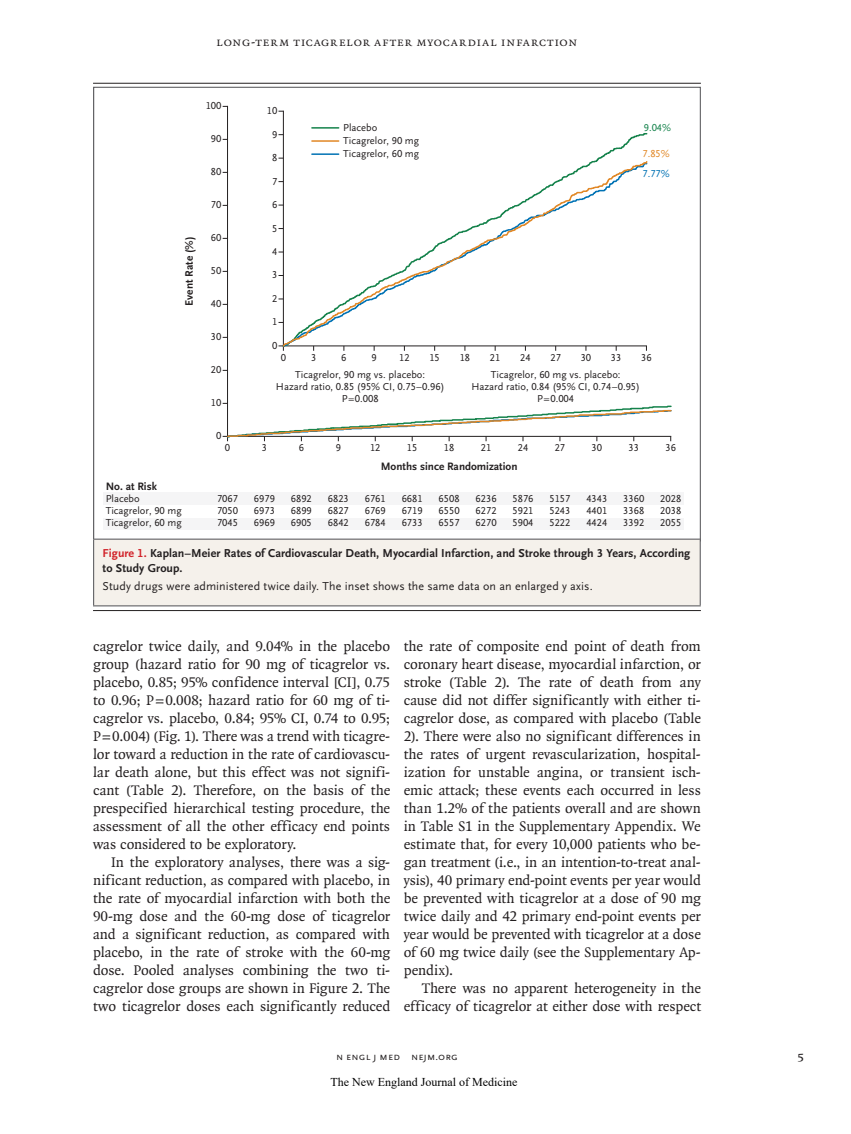
<style>
.page{position:relative;width:851px;height:1134px;background:#fff}
.page>*{position:absolute;margin:0;border:0;box-sizing:border-box;transform-origin:0 0}
.t1{font:15px/18px "OTNEJM Quadraat";letter-spacing:-.005em;color:#231f20;text-align:justify}
.t2{font:14.25px "OTNEJM Quadraat Cap";color:#231f20}
.t3{font:12.75px "OTNEJM Quadraat Small Cap";letter-spacing:.055em;color:#231f20}
.t4{font:700 12px/15px "OTNEJM Scala Sans LF";letter-spacing:.005em;color:#231f20}
.t5{font:12px "OTNEJM Scala Sans LF";letter-spacing:.01em;color:#231f20}
.t6{font:12px "Times New Roman";color:#000}
.t7{font:700 11.25px "OTNEJM Scala Sans LF";color:#231f20}
.t8{font:10.8px "OTNEJM Scala Sans LF Cap";letter-spacing:.01em;color:#231f20}
.t9{font:10.5px/12px "OTNEJM Scala Sans LF";color:#231f20;text-align:justify}
.t10{font:10.5px "OTNEJM Scala Sans LF";color:#14824b}
.t11{font:10.5px "OTNEJM Scala Sans LF";color:#e18725}
.t12{font:10.5px "OTNEJM Scala Sans LF";color:#0072b4}
.s1{color:#d1232a}
</style>
<div class="page">
<hr style="left:93px;top:83px;width:607px;height:1px;background:#231f20">
<div style="left:103px;top:493px;width:581px;height:12px;background:#f5f5f6"></div>
<div style="left:103px;top:517px;width:581px;height:12px;background:#f5f5f6"></div>
<hr style="left:227px;top:106px;width:1px;height:330px;background:#231f20">
<hr style="left:283px;top:111px;width:1px;height:235px;background:#231f20">
<svg style="left:223px;top:403px;width:449px;height:38px"></svg>
<svg style="left:278px;top:132px;width:370px;height:219px"></svg>
<hr style="left:312px;top:127px;width:26px;height:2px;background:#14824b">
<hr style="left:312px;top:140px;width:26px;height:2px;background:#e18725">
<hr style="left:312px;top:153px;width:26px;height:2px;background:#0072b4">
<div style="left:94px;top:539px;width:606px;height:67px;background:#f5f1eb"></div>
<hr style="left:93px;top:605px;width:607px;height:1px;background:#636366">
<hr style="left:93px;top:539px;width:607px;height:1px;background:#636366">
<hr style="left:93px;top:540px;width:1px;height:65px;background:#636366">
<hr style="left:699px;top:540px;width:1px;height:65px;background:#636366">
<hr style="left:93px;top:610px;width:607px;height:1px;background:#231f20">
<p class="t3" style="left:216px;top:35px;width:363px">Long-Term Ticagrelor after Myocardial Infarction</p>
<p class="t7" style="left:183px;top:306px;width:70px;rotate:-90deg">Event Rate (%)</p>
<p class="t9" style="left:206px;top:100px;width:17px">100</p>
<p class="t9" style="left:211px;top:133px;width:12px">90</p>
<p class="t9" style="left:211px;top:166px;width:12px">80</p>
<p class="t9" style="left:211px;top:199px;width:12px">70</p>
<p class="t9" style="left:211px;top:232px;width:12px">60</p>
<p class="t9" style="left:211px;top:265px;width:12px">50</p>
<p class="t9" style="left:211px;top:298px;width:12px">40</p>
<p class="t9" style="left:211px;top:331px;width:12px">30</p>
<p class="t9" style="left:211px;top:364px;width:12px">20</p>
<p class="t9" style="left:211px;top:397px;width:12px">10</p>
<p class="t9" style="left:216px;top:430px;width:7px">0</p>
<p class="t9" style="left:267px;top:105px;width:12px">10</p>
<p class="t9" style="left:272px;top:128px;width:7px">9</p>
<p class="t9" style="left:272px;top:152px;width:7px">8</p>
<p class="t9" style="left:272px;top:175px;width:7px">7</p>
<p class="t9" style="left:272px;top:199px;width:7px">6</p>
<p class="t9" style="left:272px;top:222px;width:7px">5</p>
<p class="t9" style="left:272px;top:246px;width:7px">4</p>
<p class="t9" style="left:272px;top:269px;width:7px">3</p>
<p class="t9" style="left:272px;top:293px;width:7px">2</p>
<p class="t9" style="left:272px;top:316px;width:7px">1</p>
<p class="t9" style="left:272px;top:340px;width:7px">0</p>
<p class="t9" style="left:343px;top:121px;width:77px;line-height:13.2px;text-align:left">Placebo<br>Ticagrelor, 90 mg<br>Ticagrelor, 60 mg</p>
<p class="t10" style="left:643px;top:122px;width:29px">9.04%</p>
<p class="t11" style="left:642px;top:148px;width:29px">7.85%</p>
<p class="t12" style="left:642px;top:168px;width:29px">7.77%</p>
<p class="t9" style="left:281px;top:352px;width:7px">0</p>
<p class="t9" style="left:311px;top:352px;width:7px">3</p>
<p class="t9" style="left:341px;top:352px;width:7px">6</p>
<p class="t9" style="left:371px;top:352px;width:7px">9</p>
<p class="t9" style="left:399px;top:352px;width:12px">12</p>
<p class="t9" style="left:429px;top:352px;width:12px">15</p>
<p class="t9" style="left:459px;top:352px;width:12px">18</p>
<p class="t9" style="left:490px;top:352px;width:12px">21</p>
<p class="t9" style="left:520px;top:352px;width:12px">24</p>
<p class="t9" style="left:550px;top:352px;width:12px">27</p>
<p class="t9" style="left:580px;top:352px;width:12px">30</p>
<p class="t9" style="left:611px;top:352px;width:12px">33</p>
<p class="t9" style="left:641px;top:352px;width:12px">36</p>
<p class="t9" style="left:276px;top:368px;width:170px;text-align:center">Ticagrelor, 90 mg vs. placebo:<br>Hazard ratio, 0.85 (95% CI, 0.75–0.96)<br>P=0.008</p>
<p class="t9" style="left:471px;top:368px;width:170px;text-align:center">Ticagrelor, 60 mg vs. placebo:<br>Hazard ratio, 0.84 (95% CI, 0.74–0.95)<br>P=0.004</p>
<p class="t9" style="left:225px;top:442px;width:7px">0</p>
<p class="t9" style="left:262px;top:442px;width:7px">3</p>
<p class="t9" style="left:299px;top:442px;width:7px">6</p>
<p class="t9" style="left:336px;top:442px;width:7px">9</p>
<p class="t9" style="left:370px;top:442px;width:12px">12</p>
<p class="t9" style="left:407px;top:442px;width:12px">15</p>
<p class="t9" style="left:444px;top:442px;width:12px">18</p>
<p class="t9" style="left:481px;top:442px;width:12px">21</p>
<p class="t9" style="left:517px;top:442px;width:12px">24</p>
<p class="t9" style="left:554px;top:442px;width:12px">27</p>
<p class="t9" style="left:591px;top:442px;width:12px">30</p>
<p class="t9" style="left:628px;top:442px;width:12px">33</p>
<p class="t9" style="left:665px;top:442px;width:12px">36</p>
<p class="t7" style="left:381px;top:460px;width:138px">Months since Randomization</p>
<p class="t7" style="left:106px;top:480px;width:53px">No. at Risk</p>
<p class="t9" style="left:106px;top:493px;width:77px;text-align:left">Placebo<br>Ticagrelor, 90 mg<br>Ticagrelor, 60 mg</p>
<p class="t9" style="left:217px;top:493px;width:22px">7067<br>7050<br>7045</p>
<p class="t9" style="left:291px;top:493px;width:22px">6892<br>6899<br>6905</p>
<p class="t9" style="left:365px;top:493px;width:22px">6761<br>6769<br>6784</p>
<p class="t9" style="left:438px;top:493px;width:22px">6508<br>6550<br>6557</p>
<p class="t9" style="left:512px;top:493px;width:22px">5876<br>5921<br>5904</p>
<p class="t9" style="left:586px;top:493px;width:22px">4343<br>4401<br>4424</p>
<p class="t9" style="left:660px;top:493px;width:22px">2028<br>2038<br>2055</p>
<p class="t9" style="left:254px;top:493px;width:22px">6979<br>6973<br>6969</p>
<p class="t9" style="left:328px;top:493px;width:22px">6823<br>6827<br>6842</p>
<p class="t9" style="left:401px;top:493px;width:22px">6681<br>6719<br>6733</p>
<p class="t9" style="left:475px;top:493px;width:22px">6236<br>6272<br>6270</p>
<p class="t9" style="left:549px;top:493px;width:22px">5157<br>5243<br>5222</p>
<p class="t9" style="left:623px;top:493px;width:22px">3360<br>3368<br>3392</p>
<p class="t4" style="left:103px;top:546px;width:589px"><span class="s1">Figure 1.</span> Kaplan–Meier Rates of Cardiovascular Death, Myocardial Infarction, and Stroke through 3 Years, According to Study Group.</p>
<p class="t5" style="left:103px;top:579px;width:491px">Study drugs were administered twice daily. The inset shows the same data on an enlarged y axis.</p>
<p class="t1" style="left:93px;top:637px;width:299px">cagrelor twice daily, and 9.04% in the placebo group (hazard ratio for 90 mg of ticagrelor vs. placebo, 0.85; 95% confidence interval [CI], 0.75 to 0.96; P=0.008; hazard ratio for 60 mg of ti&shy;cagrelor vs. placebo, 0.84; 95% CI, 0.74 to 0.95; P=0.004) (Fig. 1). There was a trend with ticagre&shy;lor toward a reduction in the rate of cardiovascu&shy;lar death alone, but this effect was not signifi&shy;cant (Table 2). Therefore, on the basis of the prespecified hierarchical testing procedure, the assessment of all the other efficacy end points was considered to be exploratory.</p>
<p class="t1" style="left:93px;top:853px;width:299px;text-indent:18px">In the exploratory analyses, there was a sig&shy;nificant reduction, as compared with placebo, in the rate of myocardial infarction with both the 90-mg dose and the 60-mg dose of ticagrelor and a significant reduction, as compared with placebo, in the rate of stroke with the 60-mg dose. Pooled analyses combining the two ti&shy;cagrelor dose groups are shown in Figure 2. The two ticagrelor doses each significantly reduced</p>
<p class="t1" style="left:403px;top:637px;width:299px">the rate of composite end point of death from coronary heart disease, myocardial infarction, or stroke (Table 2). The rate of death from any cause did not differ significantly with either ti&shy;cagrelor dose, as compared with placebo (Table 2). There were also no significant differences in the rates of urgent revascularization, hospital&shy;ization for unstable angina, or transient isch&shy;emic attack; these events each occurred in less than 1.2% of the patients overall and are shown in Table S1 in the Supplementary Appendix. We estimate that, for every 10,000 patients who be&shy;gan treatment (i.e., in an intention-to-treat anal&shy;ysis), 40 primary end-point events per year would be prevented with ticagrelor at a dose of 90 mg twice daily and 42 primary end-point events per year would be prevented with ticagrelor at a dose of 60 mg twice daily (see the Supplementary Ap&shy;pendix).</p>
<p class="t1" style="left:404px;top:979px;width:299px;text-align:right">There was no apparent heterogeneity in the efficacy of ticagrelor at either dose with respect</p>
<p class="t8" style="left:336px;top:1050px;width:123px">n engl j med nejm.org</p>
<p class="t2" style="left:797px;top:1048px;width:9px">5</p>
<p class="t6" style="left:330px;top:1074px;width:188px">The New England Journal of Medicine</p>
</div>
